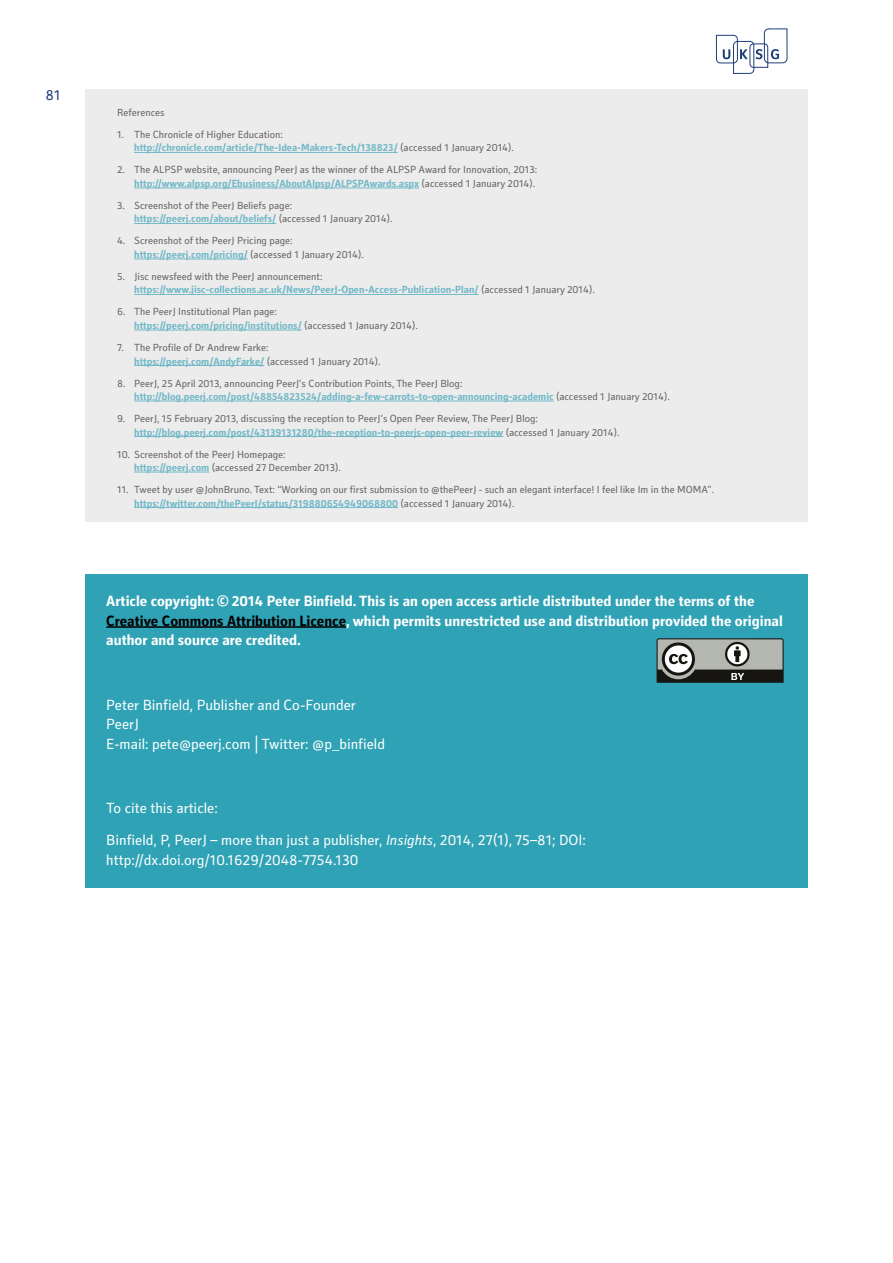
<style>
.page{position:relative;width:893px;height:1263px;background:#fff}
.page>*{position:absolute;margin:0;border:0;box-sizing:border-box;transform-origin:0 0}
.t1{font:700 15px/19.5px "Secca Std";color:#fff}
.t2{font:15px/19.5px "Secca Std";color:#fff}
.t3{font:15px "Secca Std";color:#1d3e79}
.t4{font:10.5px/13.5px "Secca Std";color:#636362}
.t5{font:700 10.5px/13.5px "Secca Std";color:#73b9c8}
.s1{font-weight:400;color:#636362}
.s2{font-weight:700;color:#73b9c8}
.s3{color:#000}
.s4{font-style:italic}
</style>
<div class="page">
<svg style="left:716px;top:28px;width:71px;height:46px"></svg>
<div style="left:85px;top:89px;width:723px;height:433px;background:#ececec"></div>
<hr style="left:134px;top:152px;width:264px;height:1px;background:#73b9c8">
<hr style="left:134px;top:188px;width:285px;height:1px;background:#73b9c8">
<hr style="left:134px;top:223px;width:142px;height:1px;background:#73b9c8">
<hr style="left:134px;top:259px;width:114px;height:1px;background:#73b9c8">
<hr style="left:134px;top:294px;width:345px;height:1px;background:#73b9c8">
<hr style="left:134px;top:330px;width:168px;height:1px;background:#73b9c8">
<hr style="left:134px;top:365px;width:130px;height:1px;background:#73b9c8">
<hr style="left:134px;top:401px;width:420px;height:1px;background:#73b9c8">
<hr style="left:134px;top:436px;width:369px;height:1px;background:#73b9c8">
<hr style="left:134px;top:472px;width:75px;height:1px;background:#73b9c8">
<hr style="left:134px;top:507px;width:264px;height:1px;background:#73b9c8">
<div style="left:85px;top:574px;width:723px;height:313px;background:#2fa2b5"></div>
<hr style="left:106px;top:626px;width:240px;height:2px;background:#000">
<svg style="left:657px;top:638px;width:127px;height:45px;background:#7f817c"></svg>
<h1 class="t3" style="left:46px;top:87px;width:17px">81</h1>
<p class="t4" style="left:117px;top:106px;width:49px">References</p>
<p class="t5" style="left:134px;top:128px;width:381px;text-indent:-17px"><span class="s1">1. The Chronicle of Higher Education: </span>http://chronicle.com/article/The-Idea-Makers-Tech/138823/ <span class="s1">(accessed 1 January 2014).</span></p>
<p class="t4" style="left:117px;top:163px;width:422px;text-align:right">2. The ALPSP website, announcing PeerJ as the winner of the ALPSP Award for Innovation, 2013: <span class="s2">http://www.alpsp.org/Ebusiness/AboutAlpsp/ALPSPAwards.aspx</span> (accessed 1 January 2014).</p>
<p class="t4" style="left:134px;top:199px;width:260px;text-indent:-17px">3. Screenshot of the PeerJ Beliefs page: <span class="s2">https://peerj.com/about/beliefs/</span> (accessed 1 January 2014).</p>
<p class="t4" style="left:134px;top:235px;width:231px;text-indent:-17px">4. Screenshot of the PeerJ Pricing page: <span class="s2">https://peerj.com/pricing/</span> (accessed 1 January 2014).</p>
<p class="t5" style="left:134px;top:270px;width:462px;text-indent:-17px"><span class="s1">5. Jisc newsfeed with the PeerJ announcement: </span>https://www.jisc-collections.ac.uk/News/PeerJ-Open-Access-Publication-Plan/ <span class="s1">(accessed 1 January 2014).</span></p>
<p class="t4" style="left:134px;top:306px;width:285px;text-indent:-17px">6. The PeerJ Institutional Plan page: <span class="s2">https://peerj.com/pricing/institutions/</span> (accessed 1 January 2014).</p>
<p class="t4" style="left:134px;top:341px;width:248px;text-indent:-17px">7. The Profile of Dr Andrew Farke: <span class="s2">https://peerj.com/AndyFarke/</span> (accessed 1 January 2014).</p>
<p class="t4" style="left:134px;top:377px;width:537px;text-indent:-17px">8. PeerJ, 25 April 2013, announcing PeerJ’s Contribution Points, The PeerJ Blog: <span class="s2">http://blog.peerj.com/post/48854823524/adding-a-few-carrots-to-open-announcing-academic</span> (accessed 1 January 2014).</p>
<p class="t4" style="left:134px;top:412px;width:487px;text-indent:-17px">9. PeerJ, 15 February 2013, discussing the reception to PeerJ’s Open Peer Review, The PeerJ Blog: <span class="s2">http://blog.peerj.com/post/43139131280/the-reception-to-peerjs-open-peer-review</span> (accessed 1 January 2014).</p>
<p class="t4" style="left:134px;top:448px;width:208px;text-indent:-17px">10. Screenshot of the PeerJ Homepage: <span class="s2">https://peerj.com</span> (accessed 27 December 2013).</p>
<p class="t4" style="left:134px;top:483px;width:581px;text-indent:-17px">11. Tweet by user @JohnBruno. Text: “Working on our first submission to @thePeerJ - such an elegant interface! I feel like Im in the MOMA”. <span class="s2">https://twitter.com/thePeerJ/status/319880654949068800</span> (accessed 1 January 2014).</p>
<p class="t1" style="left:106px;top:592px;width:678px">Article copyright: © 2014 Peter Binfield. This is an open access article distributed under the terms of the<br><span class="s3">Creative Commons Attribution Licence</span>, which permits unrestricted use and distribution provided the original author and source are credited.</p>
<h1 class="t2" style="left:106px;top:695px;width:280px">Peter Binfield, Publisher and Co-Founder<br>PeerJ<br>E-mail: pete@peerj.com | Twitter: @p_binfield</h1>
<h1 class="t2" style="left:106px;top:792px;width:481px;line-height:32.2px">To cite this article:<br>Binfield, P, PeerJ – more than just a publisher, <span class="s4">Insights</span>, 2014, 27(1), 75–81; DOI:</h1>
<h1 class="t2" style="left:106px;top:850px;width:254px">http://dx.doi.org/10.1629/2048-7754.130</h1>
</div>
